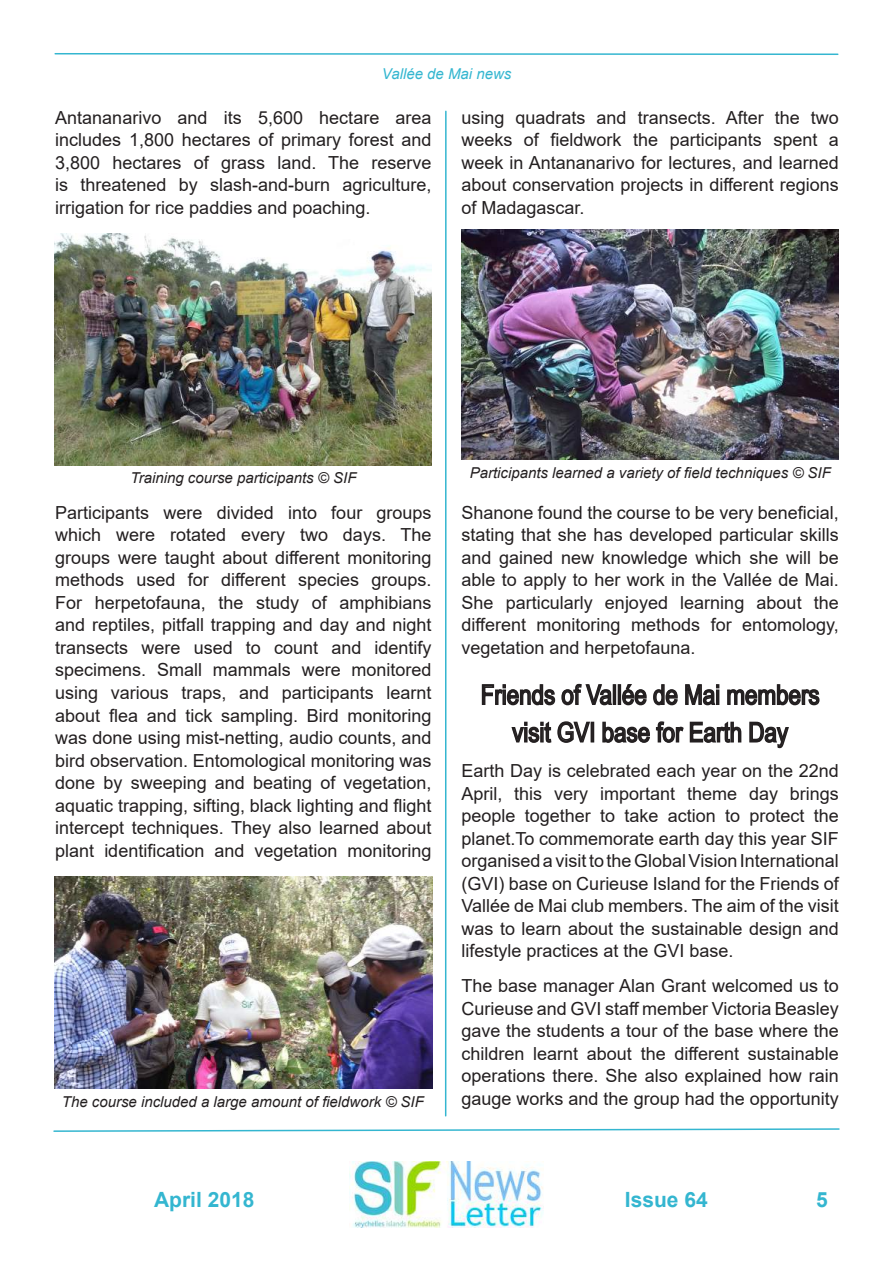
<style>
.page{position:relative;width:893px;height:1263px;background:#fff}
.page>*{position:absolute;margin:0;border:0;box-sizing:border-box;transform-origin:0 0}
.t1{font:27px/37.5px "Arial Narrow";color:#231f20;text-align:center}
.t2{font:700 21px "Arial";color:#34b6d0}
.t3{font:18px/22.5px "Arial";color:#231f20;text-align:justify}
.t4{font:italic 15px "Arial";color:#231f20}
.t5{font:italic 15px "Arial";color:#34b6d0}
</style>
<div class="page">
<svg style="left:53px;top:1128px;width:787px;height:4px"></svg>
<img style="left:349px;top:1162px;width:194px;height:65px">
<svg style="left:481px;top:683px;width:132px;height:23px"></svg>
<div style="left:613px;top:684px;width:3px;height:21px;border:2px solid #231f20"></div>
<div style="left:618px;top:684px;width:3px;height:21px;border:2px solid #231f20"></div>
<svg style="left:621px;top:684px;width:98px;height:22px"></svg>
<div style="left:716px;top:689px;width:3px;height:16px;border:2px solid #231f20"></div>
<svg style="left:727px;top:684px;width:93px;height:22px"></svg>
<svg style="left:511px;top:721px;width:80px;height:22px"></svg>
<div style="left:591px;top:722px;width:3px;height:20px;border:2px solid #231f20"></div>
<svg style="left:602px;top:721px;width:140px;height:22px"></svg>
<svg style="left:749px;top:721px;width:40px;height:28px"></svg>
<svg style="left:54px;top:53px;width:785px;height:2px"></svg>
<hr style="left:445px;top:111px;width:2px;height:1005px;background:#34b6d0">
<img style="left:54px;top:234px;width:378px;height:232px">
<img style="left:54px;top:876px;width:378px;height:213px">
<img style="left:461px;top:230px;width:378px;height:230px">
<p class="t5" style="left:382px;top:65px;width:131px">Vallée de Mai news</p>
<p class="t3" style="left:55px;top:106px;width:378px">Antananarivo and its 5,600 hectare area includes 1,800 hectares of primary forest and 3,800 hectares of grass land. The reserve is threatened by slash-and-burn agriculture, irrigation for rice paddies and poaching.</p>
<p class="t3" style="left:461px;top:106px;width:379px">using quadrats and transects. After the two weeks of fieldwork the participants spent a week in Antananarivo for lectures, and learned about conservation projects in different regions of Madagascar.</p>
<p class="t4" style="left:131px;top:468px;width:227px">Training course participants © SIF</p>
<p class="t4" style="left:470px;top:463px;width:363px">Participants learned a variety of field techniques © SIF</p>
<p class="t3" style="left:55px;top:501px;width:378px">Participants were divided into four groups which were rotated every two days. The groups were taught about different monitoring methods used for different species groups.<br>For herpetofauna, the study of amphibians and reptiles, pitfall trapping and day and night transects were used to count and identify specimens. Small mammals were monitored using various traps, and participants learnt about flea and tick sampling. Bird monitoring was done using mist-netting, audio counts, and bird observation. Entomological monitoring was done by sweeping and beating of vegetation, aquatic trapping, sifting, black lighting and flight intercept techniques. They also learned about plant identification and vegetation monitoring</p>
<p class="t4" style="left:62px;top:1092px;width:364px">The course included a large amount of fieldwork © SIF</p>
<p class="t3" style="left:461px;top:501px;width:379px">Shanone found the course to be very beneficial, stating that she has developed particular skills and gained new knowledge which she will be able to apply to her work in the Vallée de Mai.<br>She particularly enjoyed learning about the different monitoring methods for entomology, vegetation and herpetofauna.</p>
<h1 class="t1" style="left:481px;top:675px;width:340px">Friends of Vallée de Mai members visit GVI base for Earth Day</h1>
<p class="t3" style="left:461px;top:759px;width:379px">Earth Day is celebrated each year on the 22nd April, this very important theme day brings people together to take action to protect the planet.To commemorate earth day this year SIF organised a visit to the Global Vision International (GVI) base on Curieuse Island for the Friends of Vallée de Mai club members. The aim of the visit was to learn about the sustainable design and lifestyle practices at the GVI base.</p>
<p class="t3" style="left:461px;top:974px;width:379px">The base manager Alan Grant welcomed us to Curieuse and GVI staff member Victoria Beasley gave the students a tour of the base where the children learnt about the different sustainable operations there. She also explained how rain gauge works and the group had the opportunity</p>
<p class="t2" style="left:154px;top:1185px;width:102px">April 2018</p>
<p class="t2" style="left:625px;top:1185px;width:84px">Issue 64</p>
<p class="t2" style="left:816px;top:1184px;width:13px">5</p>
</div>
